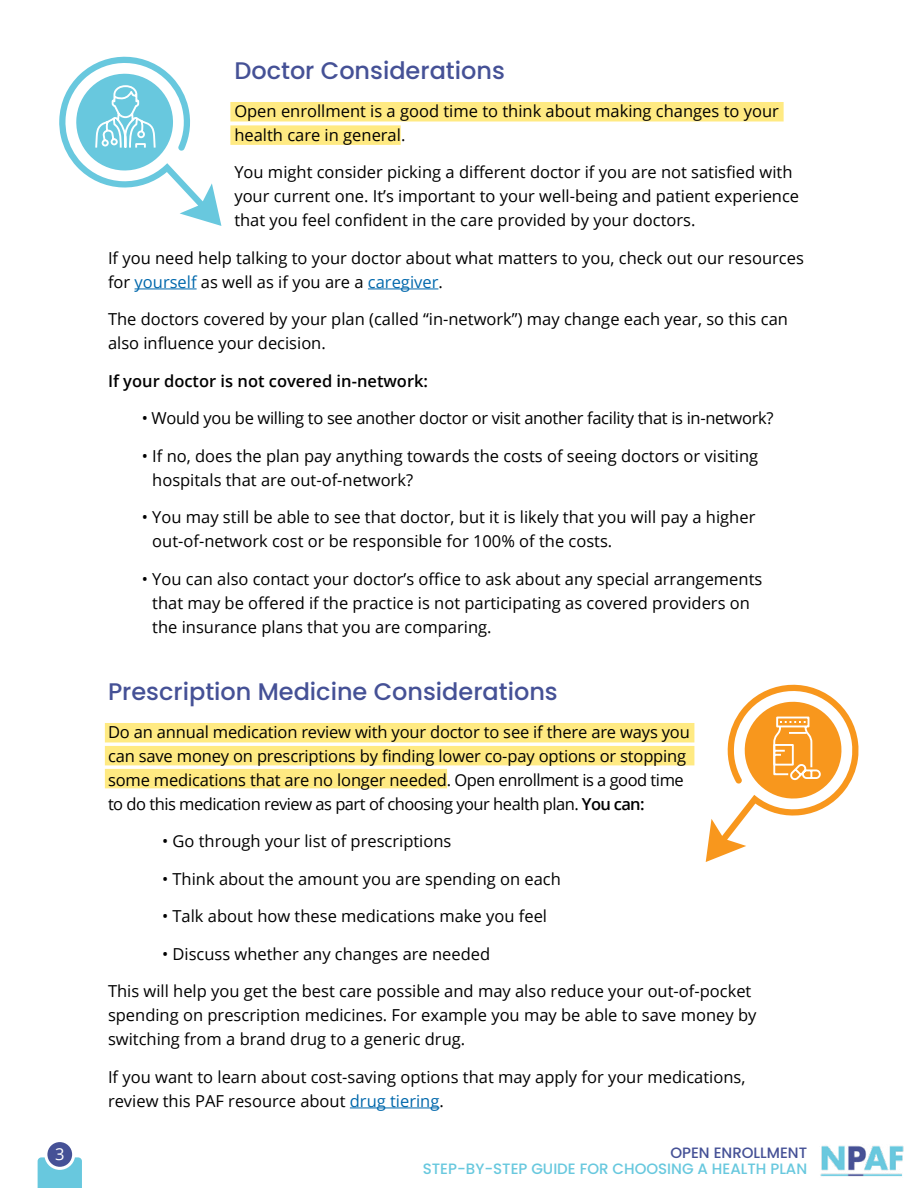
<style>
.page{position:relative;width:918px;height:1188px;background:#fff}
.page>*{position:absolute;margin:0;border:0;box-sizing:border-box;transform-origin:0 0}
.t1{font:500 24px "Poppins";color:#455196}
.t2{font:16.5px/24px "Open Sans";color:#000}
.t3{font:16.5px "Open Sans";letter-spacing:-.02em;color:#000}
.t4{font:600 16.5px "Open Sans";color:#000}
.t5{font:16.5px "Open Sans";color:#fff}
.t6{font:500 15px "Poppins";color:#68c8de}
.t7{font:500 15px "Poppins";color:#455196}
.s1{color:#0068ac}
.s2{font-weight:600}
</style>
<div class="page">
<img style="left:820px;top:1145px;width:84px;height:32px">
<svg style="left:38px;top:1157px;width:44px;height:31px"></svg>
<div style="left:47px;top:1142px;width:25px;height:25px;background:#455196;border-radius:50%"></div>
<div style="left:105px;top:723px;width:589px;height:19px;background:#ffea82"></div>
<div style="left:105px;top:746px;width:589px;height:19px;background:#ffea82"></div>
<div style="left:105px;top:769px;width:342px;height:19px;background:#ffea82"></div>
<div style="left:230px;top:125px;width:171px;height:20px;background:#ffea82"></div>
<div style="left:230px;top:102px;width:554px;height:19px;background:#ffea82"></div>
<hr style="left:135px;top:289px;width:62px;height:1px;background:#0068ac">
<hr style="left:368px;top:289px;width:70px;height:1px;background:#0068ac">
<hr style="left:350px;top:1108px;width:89px;height:1px;background:#0068ac">
<svg style="left:59px;top:56px;width:162px;height:170px"></svg>
<svg style="left:706px;top:684px;width:153px;height:178px"></svg>
<p class="t5" style="left:55px;top:1143px;width:11px">3</p>
<h1 class="t1" style="left:234px;top:57px;width:272px">Doctor Considerations</h1>
<p class="t2" style="left:234px;top:98px;width:546px">Open enrollment is a good time to think about making changes to your health care in general.</p>
<p class="t2" style="left:234px;top:160px;width:566px">You might consider picking a different doctor if you are not satisfied with your current one. It’s important to your well-being and patient experience that you feel confident in the care provided by your doctors.</p>
<p class="t2" style="left:108px;top:245px;width:697px">If you need help talking to your doctor about what matters to you, check out our resources for <span class="s1">yourself</span> as well as if you are a <span class="s1">caregiver</span>.</p>
<p class="t2" style="left:108px;top:307px;width:681px">The doctors covered by your plan (called “in-network”) may change each year, so this can also influence your decision.</p>
<p class="t4" style="left:108px;top:369px;width:322px">If your doctor is not covered in-network:</p>
<p class="t3" style="left:142px;top:407px;width:633px">• Would you be willing to see another doctor or visit another facility that is in-network?</p>
<p class="t2" style="left:152px;top:443px;width:608px;text-indent:-10px">• If no, does the plan pay anything towards the costs of seeing doctors or visiting hospitals that are out-of-network?</p>
<p class="t2" style="left:152px;top:505px;width:605px;text-indent:-10px">• You may still be able to see that doctor, but it is likely that you will pay a higher out-of-network cost or be responsible for 100% of the costs.</p>
<p class="t2" style="left:152px;top:566px;width:612px;text-indent:-10px">• You can also contact your doctor’s office to ask about any special arrangements that may be offered if the practice is not participating as covered providers on the insurance plans that you are comparing.</p>
<h1 class="t1" style="left:108px;top:678px;width:451px">Prescription Medicine Considerations</h1>
<p class="t2" style="left:108px;top:719px;width:583px">Do an annual medication review with your doctor to see if there are ways you can save money on prescriptions by finding lower co-pay options or stopping some medications that are no longer needed. Open enrollment is a good time to do this medication review as part of choosing your health plan. <span class="s2">You can:</span></p>
<p class="t2" style="left:162px;top:829px;width:291px">• Go through your list of prescriptions</p>
<p class="t2" style="left:162px;top:866px;width:400px">• Think about the amount you are spending on each</p>
<p class="t2" style="left:162px;top:904px;width:387px">• Talk about how these medications make you feel</p>
<p class="t2" style="left:162px;top:941px;width:330px">• Discuss whether any changes are needed</p>
<p class="t2" style="left:108px;top:979px;width:650px">This will help you get the best care possible and may also reduce your out-of-pocket spending on prescription medicines. For example you may be able to save money by switching from a brand drug to a generic drug.</p>
<p class="t2" style="left:108px;top:1064px;width:639px">If you want to learn about cost-saving options that may apply for your medications, review this PAF resource about <span class="s1">drug tiering</span>.</p>
<p class="t7" style="left:670px;top:1144px;width:138px">OPEN ENROLLMENT</p>
<p class="t6" style="left:423px;top:1160px;width:386px">STEP-BY-STEP GUIDE FOR CHOOSING A HEALTH PLAN</p>
</div>
